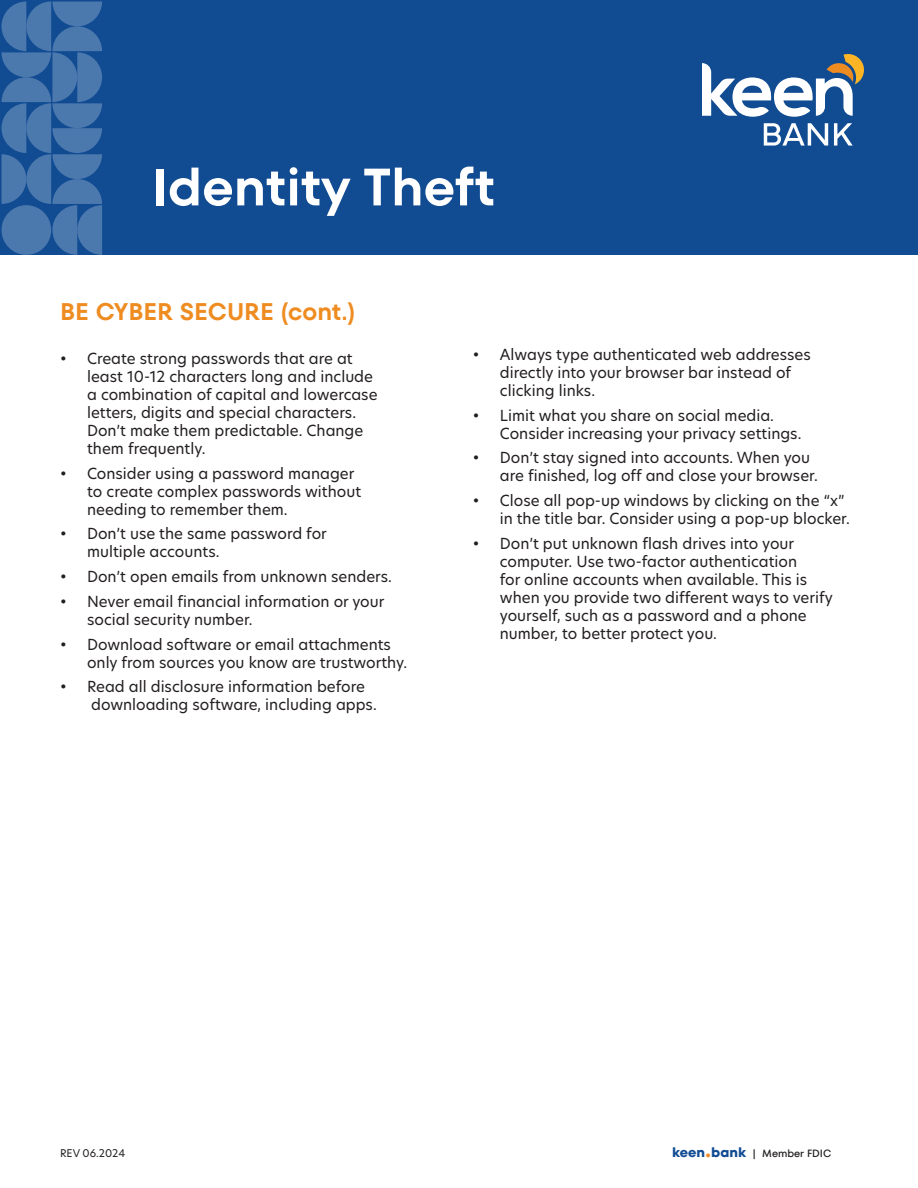
<style>
.page{position:relative;width:918px;height:1188px;background:#fff}
.page>*{position:absolute;margin:0;border:0;box-sizing:border-box;transform-origin:0 0}
.t1{font:600 52.5px "TT Fors";color:#fff}
.t2{font:600 24px "TT Fors";color:#ef8c21}
.t3{font:15px/18px "New Hero";color:#231f20}
.t4{font:500 10.5px "TT Fors";color:#231f20}
.t5{font:10.5px "New Hero";color:#231f20}
.s1{font-weight:700;font-size:13.5px;color:#114c93}
.s2{font-weight:700;font-size:22.5px;color:#ef8c21}
</style>
<div class="page">
<div style="left:0;top:0;width:918px;height:255px;background:#114c93"></div>
<svg style="left:702px;top:54px;width:162px;height:63px"></svg>
<svg style="left:764px;top:123px;width:64px;height:23px"></svg>
<svg style="left:834px;top:123px;width:19px;height:23px"></svg>
<svg style="left:2px;top:2px;width:100px;height:253px"></svg>
<p class="t1" style="left:151px;top:155px;width:346px">Identity Theft</p>
<p class="t2" style="left:60px;top:297px;width:297px">BE CYBER SECURE (cont.)</p>
<p class="t3" style="left:87px;top:349px;width:292px;text-indent:-27px">• Create strong passwords that are at least 10-12 characters long and include a combination of capital and lowercase letters, digits and special characters.<br>Don’t make them predictable. Change them frequently.</p>
<p class="t3" style="left:87px;top:464px;width:276px;text-indent:-27px">• Consider using a password manager to create complex passwords without needing to remember them.</p>
<p class="t3" style="left:87px;top:525px;width:241px;text-indent:-27px">• Don’t use the same password for multiple accounts.</p>
<p class="t3" style="left:60px;top:567px;width:333px">• Don’t open emails from unknown senders.</p>
<p class="t3" style="left:87px;top:592px;width:299px;text-indent:-27px">• Never email financial information or your social security number.</p>
<p class="t3" style="left:87px;top:635px;width:322px;text-indent:-27px">• Download software or email attachments only from sources you know are trustworthy.</p>
<p class="t3" style="left:91px;top:678px;width:287px;text-indent:-31px">• Read all disclosure information before downloading software, including apps.</p>
<p class="t3" style="left:500px;top:345px;width:312px;text-indent:-27px">• Always type authenticated web addresses directly into your browser bar instead of clicking links.</p>
<p class="t3" style="left:500px;top:406px;width:303px;text-indent:-27px">• Limit what you share on social media.<br>Consider increasing your privacy settings.</p>
<p class="t3" style="left:500px;top:448px;width:319px;text-indent:-27px">• Don’t stay signed into accounts. When you are finished, log off and close your browser.</p>
<p class="t3" style="left:500px;top:491px;width:352px;text-indent:-27px">• Close all pop-up windows by clicking on the “x” in the title bar. Consider using a pop-up blocker.</p>
<p class="t3" style="left:500px;top:534px;width:334px;text-indent:-27px">• Don’t put unknown flash drives into your computer. Use two-factor authentication<br>for online accounts when available. This is when you provide two different ways to verify yourself, such as a password and a phone number, to better protect you.</p>
<p class="t5" style="left:60px;top:1146px;width:67px">REV 06.2024</p>
<p class="t4" style="left:672px;top:1147px;width:161px"><span class="s1">keen</span><span class="s2">.</span><span class="s1">bank</span> | Member FDIC</p>
</div>
